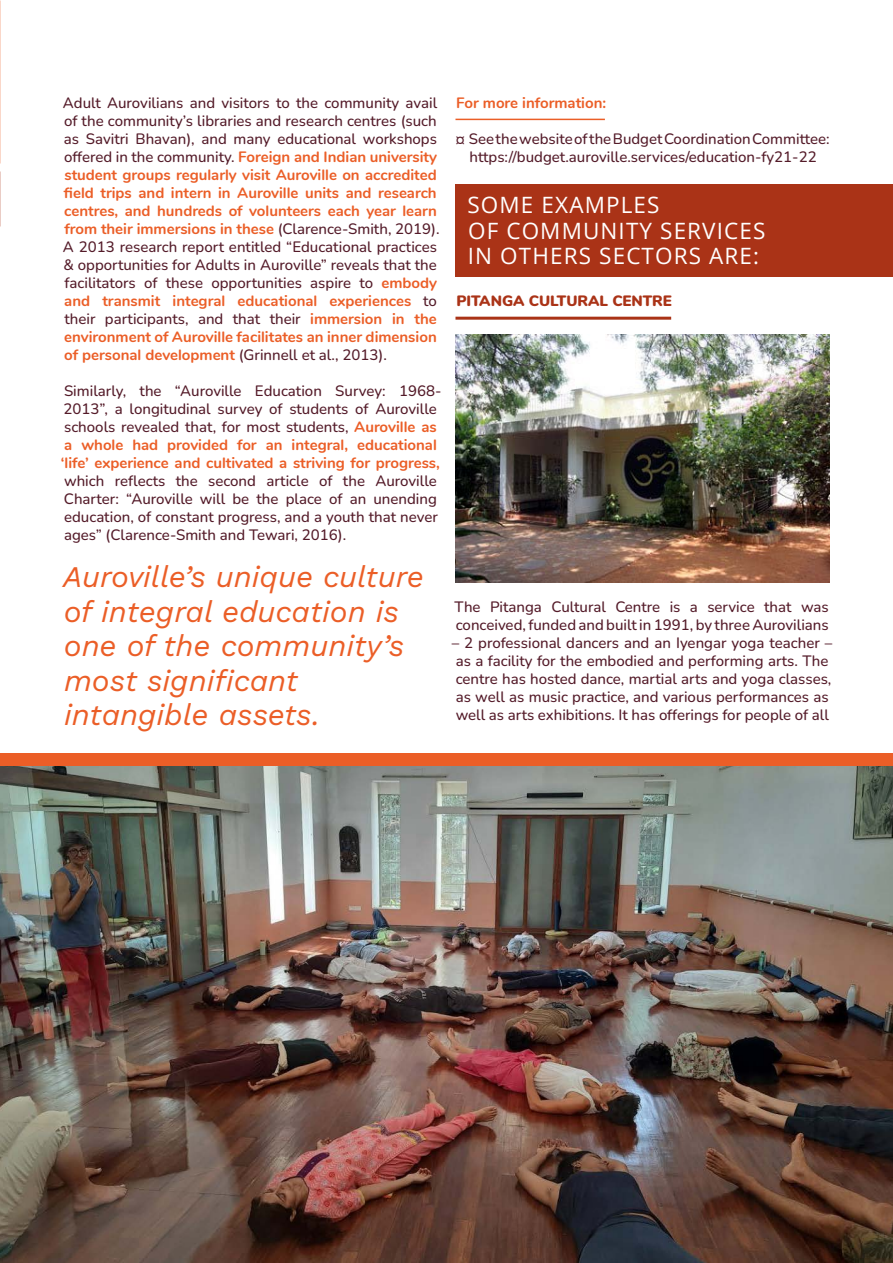
<style>
.page{position:relative;width:893px;height:1263px;background:#fff}
.page>*{position:absolute;margin:0;border:0;box-sizing:border-box;transform-origin:0 0}
.t1{font:italic 30px/34.5px "Work Sans";color:#eb5e27}
.t2{font:22.5px/25.5px "Open Sans";letter-spacing:.05em;color:#fff}
.t3{font:500 15px/18px "Nunito";color:#541b29}
.t4{font:900 15px "Nunito";color:#aa3317}
.t5{font:700 15px "Nunito";color:#eb5e27}
.s1{font-weight:700;color:#eb5e27}
</style>
<div class="page">
<div style="left:455px;top:184px;width:438px;height:92px;background:#aa3317"></div>
<hr style="left:455px;top:119px;width:150px;height:1px;background:#eb5e27">
<hr style="left:455px;top:317px;width:216px;height:3px;background:#aa3317">
<img style="left:0;top:766px;width:893px;height:497px">
<div style="left:0;top:754px;width:893px;height:12px;background:#eb5e27"></div>
<img style="left:455px;top:334px;width:374px;height:249px">
<p class="t3" style="left:63px;top:93px;width:378px">Adult Aurovilians and visitors to the community avail of the community’s libraries and research centres (such as Savitri Bhavan), and many educational workshops offered in the community. <span class="s1">Foreign and Indian university student groups regularly visit Auroville on accredited field trips and intern in Auroville units and research centres, and hundreds of volunteers each year learn from their immersions in these</span> (Clarence-Smith, 2019).<br>A 2013 research report entitled “Educational practices &amp; opportunities for Adults in Auroville” reveals that the facilitators of these opportunities aspire to <span class="s1">embody and transmit integral educational experiences</span> to their participants, and that their <span class="s1">immersion in the environment of Auroville facilitates an inner dimension of personal development</span> (Grinnell et al., 2013).</p>
<p class="t3" style="left:61px;top:381px;width:382px">Similarly, the “Auroville Education Survey: 1968- 2013”, a longitudinal survey of students of Auroville schools revealed that, for most students, <span class="s1">Auroville as a whole had provided for an integral, educational ‘life’ experience and cultivated a striving for progress,</span></p>
<p class="t3" style="left:64px;top:471px;width:375px;text-align:justify">which reflects the second article of the Auroville Charter: “Auroville will be the place of an unending education, of constant progress, and a youth that never ages” (Clarence-Smith and Tewari, 2016).</p>
<h1 class="t1" style="left:63px;top:558px;width:362px">Auroville’s unique culture of integral education is one of the community’s most significant intangible assets.</h1>
<p class="t5" style="left:456px;top:92px;width:152px">For more information:</p>
<p class="t3" style="left:456px;top:129px;width:375px;text-align:center">¤ See the website of the Budget Coordination Committee: https://budget.auroville.services/education-fy21-22</p>
<h2 class="t2" style="left:467px;top:192px;width:299px">SOME EXAMPLES<br>OF COMMUNITY SERVICES<br>IN OTHERS SECTORS ARE:</h2>
<p class="t4" style="left:456px;top:290px;width:217px">PITANGA CULTURAL CENTRE</p>
<p class="t3" style="left:454px;top:597px;width:376px">The Pitanga Cultural Centre is a service that was conceived, funded and built in 1991, by three Aurovilians</p>
<p class="t3" style="left:452px;top:633px;width:382px">– 2 professional dancers and an Iyengar yoga teacher – as a facility for the embodied and performing arts. The centre has hosted dance, martial arts and yoga classes, as well as music practice, and various performances as well as arts exhibitions. It has offerings for people of all</p>
</div>
